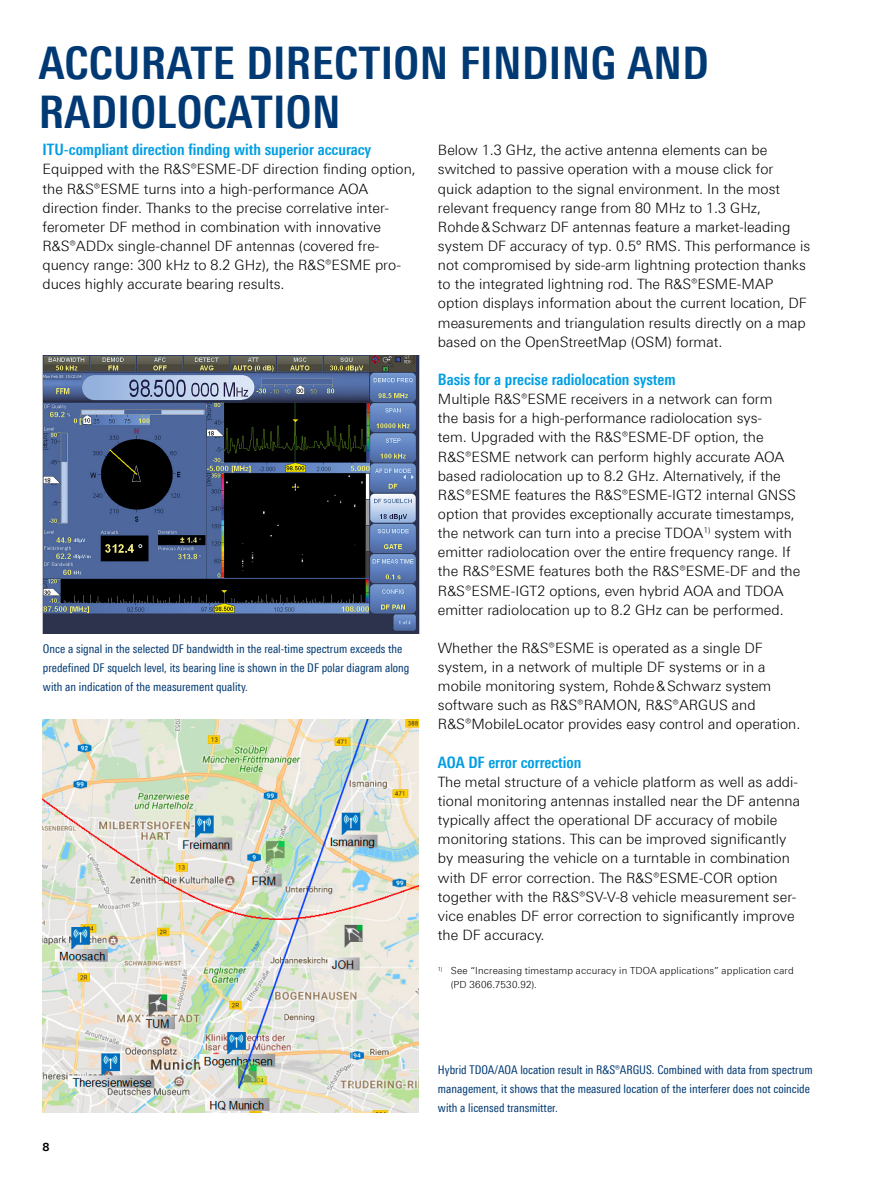
<style>
.page{position:relative;width:893px;height:1191px;background:#fff}
.page>*{position:absolute;margin:0;border:0;box-sizing:border-box;transform-origin:0 0}
.Seiten_Headline_30Pt_blau{font:700 condensed 45px/49.5px "Linotype Universfor RS";letter-spacing:.01em;color:#003973}
.Absatzfett_cyan{font:700 condensed 15.75px "Linotype Universfor RS";color:#009ee3}
.Haupttext_ohne_Abstand{font:300 14.25px/19.2px "Linotype Universfor RS";color:#000}
.Haupttext{font:300 14.25px/19.2px "Linotype Universfor RS";color:#000}
.Bildunterschrift{font:condensed 12px/19.2px "Linotype Universfor RS";color:#003973}
.t1{font:700 11.25px "Linotype Universfor RS";color:#000}
.Fussnote{font:300 9.75px/13.5px "Linotype Universfor RS";letter-spacing:.02em;color:#000}
</style>
<div class="page">
<img style="left:43px;top:720px;width:376px;height:392px">
<img style="left:43px;top:355px;width:376px;height:278px">
<p class="Seiten_Headline_30Pt_blau" style="left:39px;top:38px;width:672px">ACCURATE DIRECTION FINDING AND<br>RADIOLOCATION</p>
<p class="Haupttext" style="left:438px;top:140px;width:374px">Below 1.3 GHz, the active antenna elements can be switched to passive operation with a mouse click for quick adaption to the signal environment. In the most relevant frequency range from 80 MHz to 1.3 GHz, Rohde&amp;Schwarz DF antennas feature a market-leading system DF accuracy of typ. 0.5° RMS. This performance is not compromised by side-arm lightning protection thanks to the integrated lightning rod. The R&amp;S®ESME-MAP option displays information about the current location, DF measurements and triangulation results directly on a map based on the OpenStreetMap (OSM) format.</p>
<p class="Absatzfett_cyan" style="left:438px;top:370px;width:239px">Basis for a precise radiolocation system</p>
<p class="Haupttext_ohne_Abstand" style="left:438px;top:389px;width:364px">Multiple R&amp;S®ESME receivers in a network can form<br>the basis for a high-performance radiolocation sys-<br>tem. Upgraded with the R&amp;S®ESME-DF option, the R&amp;S®ESME network can perform highly accurate AOA based radiolocation up to 8.2 GHz. Alternatively, if the R&amp;S®ESME features the R&amp;S®ESME-IGT2 internal GNSS option that provides exceptionally accurate timestamps, the network can turn into a precise TDOA<sup>1)</sup> system with emitter radiolocation over the entire frequency range. If the R&amp;S®ESME features both the R&amp;S®ESME-DF and the R&amp;S®ESME-IGT2 options, even hybrid AOA and TDOA emitter radiolocation up to 8.2 GHz can be performed.</p>
<p class="Haupttext" style="left:438px;top:638px;width:364px">Whether the R&amp;S®ESME is operated as a single DF system, in a network of multiple DF systems or in a mobile monitoring system, Rohde&amp;Schwarz system software such as R&amp;S®RAMON, R&amp;S®ARGUS and R&amp;S®MobileLocator provides easy control and operation.</p>
<p class="Absatzfett_cyan" style="left:438px;top:753px;width:145px">AOA DF error correction</p>
<p class="Haupttext_ohne_Abstand" style="left:438px;top:772px;width:364px">The metal structure of a vehicle platform as well as addi&shy;tional monitoring antennas installed near the DF antenna typically affect the operational DF accuracy of mobile monitoring stations. This can be improved significantly by measuring the vehicle on a turntable in combination with DF error correction. The R&amp;S®ESME-COR option together with the R&amp;S®SV-V-8 vehicle measurement ser&shy;vice enables DF error correction to significantly improve the DF accuracy.</p>
<p class="Fussnote" style="left:451px;top:964px;width:345px;text-indent:-13px"><sup>1)</sup> See “Increasing timestamp accuracy in TDOA applications” application card (PD 3606.7530.92).</p>
<p class="Absatzfett_cyan" style="left:43px;top:140px;width:330px">ITU-compliant direction finding with superior accuracy</p>
<p class="Haupttext_ohne_Abstand" style="left:43px;top:160px;width:375px">Equipped with the R&amp;S®ESME-DF direction finding option, the R&amp;S®ESME turns into a high-performance AOA direction finder. Thanks to the precise correlative inter&shy;ferometer DF method in combination with innovative R&amp;S®ADDx single-channel DF antennas (covered fre&shy;quency range: 300 kHz to 8.2 GHz), the R&amp;S®ESME pro&shy;duces highly accurate bearing results.</p>
<p class="Bildunterschrift" style="left:43px;top:639px;width:368px">Once a signal in the selected DF bandwidth in the real-time spectrum exceeds the predefined DF squelch level, its bearing line is shown in the DF polar diagram along with an indication of the measurement quality.</p>
<p class="t1" style="left:43px;top:1139px;width:9px">8</p>
<p class="Bildunterschrift" style="left:438px;top:1060px;width:376px">Hybrid TDOA/AOA location result in R&amp;S®ARGUS. Combined with data from spectrum management, it shows that the measured location of the interferer does not coincide with a licensed transmitter.</p>
</div>
